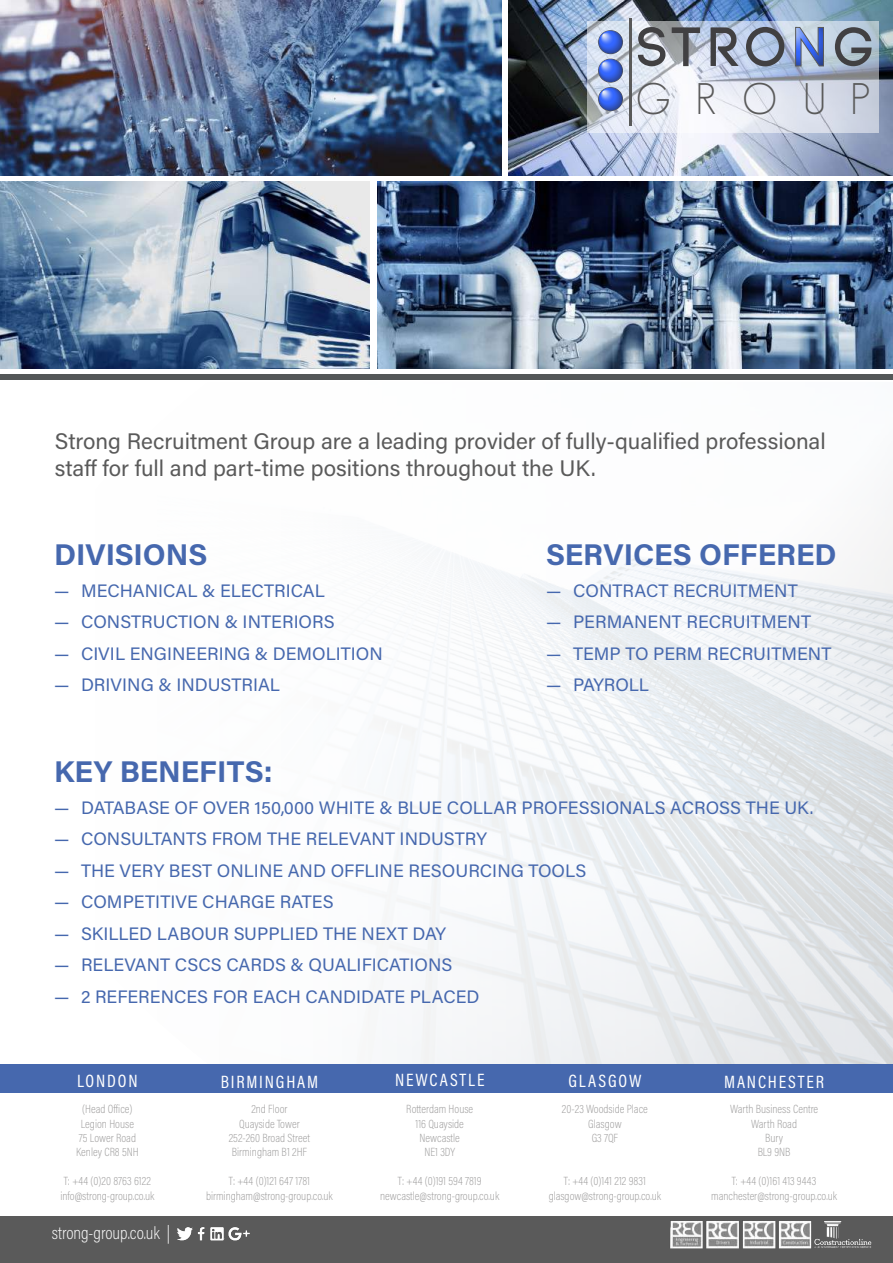
<style>
.page{position:relative;width:893px;height:1263px;background:#fff}
.page>*{position:absolute;margin:0;border:0;box-sizing:border-box;transform-origin:0 0}
.t1{font:700 55.05px "Code";letter-spacing:.15em;color:#414042}
.t2{font:300 43.35px "Geosans";letter-spacing:.6em;color:#5a5a5a}
.t3{font:700 30px "Acumin Pro";color:#4668ae}
.t4{font:22.5px/27px "Acumin Pro";color:#5a5a5a}
.t5{font:18px "Acumin Pro";color:#4668ae}
.t6{font:18px "Acumin Pro Cond";letter-spacing:.1em;color:#fff}
.t7{font:200 18px "Acumin Pro Cond";color:#fff}
.t8{font:200 12px/14.4px "Acumin Pro Cond";color:#9d9c9c;text-align:center}
.s1{color:rgb(255 255 255/0)}
</style>
<div class="page">
<div style="left:0;top:1215px;width:893px;height:48px;background:#5a5a5a"></div>
<div style="left:0;top:374px;width:893px;height:5px;background:#545758"></div>
<div style="left:0;top:1064px;width:893px;height:29px;background:#4668ae"></div>
<div style="left:0;top:402px;width:893px;height:663px;background:#231f20;opacity:.75"></div>
<img style="left:670px;top:1220px;width:202px;height:29px">
<img style="left:0;top:0;width:502px;height:175px">
<img style="left:0;top:182px;width:369px;height:187px">
<img style="left:509px;top:0;width:384px;height:175px">
<img style="left:378px;top:182px;width:515px;height:187px">
<svg style="left:587px;top:21px;width:292px;height:112px;background:#cdd5e3"></svg>
<div style="left:598px;top:59px;width:25px;height:23px;border:1px solid #5a5a5a;border-radius:50%"></div>
<div style="left:598px;top:88px;width:25px;height:23px;border:1px solid #5a5a5a;border-radius:50%"></div>
<div style="left:598px;top:31px;width:25px;height:23px;border:1px solid #5a5a5a;border-radius:50%"></div>
<svg style="left:599px;top:31px;width:23px;height:23px"></svg>
<svg style="left:599px;top:59px;width:23px;height:23px"></svg>
<svg style="left:599px;top:88px;width:23px;height:23px"></svg>
<svg style="left:795px;top:27px;width:28px;height:39px"></svg>
<hr style="left:629px;top:18px;width:3px;height:108px;background:#5a5a5a">
<img style="left:177px;top:1227px;width:72px;height:14px">
<h1 class="t1" style="left:638px;top:19px;width:238px">STRO<span class="s1">N</span>G</h1>
<h2 class="t2" style="left:636px;top:75px;width:236px">GROUP</h2>
<h3 class="t4" style="left:55px;top:427px;width:772px">Strong Recruitment Group are a leading provider of fully-qualified professional staff for full and part-time positions throughout the UK.</h3>
<h3 class="t3" style="left:54px;top:534px;width:155px">DIVISIONS</h3>
<h3 class="t5" style="left:54px;top:578px;width:272px">— MECHANICAL &amp; ELECTRICAL</h3>
<h3 class="t5" style="left:54px;top:609px;width:282px">— CONSTRUCTION &amp; INTERIORS</h3>
<h3 class="t5" style="left:54px;top:641px;width:330px">— CIVIL ENGINEERING &amp; DEMOLITION</h3>
<h3 class="t5" style="left:54px;top:672px;width:227px">— DRIVING &amp; INDUSTRIAL</h3>
<h3 class="t3" style="left:546px;top:534px;width:292px">SERVICES OFFERED</h3>
<h3 class="t5" style="left:546px;top:578px;width:253px">— CONTRACT RECRUITMENT</h3>
<h3 class="t5" style="left:546px;top:609px;width:267px">— PERMANENT RECRUITMENT</h3>
<h3 class="t5" style="left:546px;top:641px;width:287px">— TEMP TO PERM RECRUITMENT</h3>
<h3 class="t5" style="left:546px;top:672px;width:104px">— PAYROLL</h3>
<h3 class="t3" style="left:54px;top:750px;width:220px">KEY BENEFITS:</h3>
<h3 class="t5" style="left:54px;top:795px;width:761px">— DATABASE OF OVER 150,000 WHITE &amp; BLUE COLLAR PROFESSIONALS ACROSS THE UK.</h3>
<h3 class="t5" style="left:54px;top:826px;width:435px">— CONSULTANTS FROM THE RELEVANT INDUSTRY</h3>
<h3 class="t5" style="left:54px;top:858px;width:534px">— THE VERY BEST ONLINE AND OFFLINE RESOURCING TOOLS</h3>
<h3 class="t5" style="left:54px;top:889px;width:281px">— COMPETITIVE CHARGE RATES</h3>
<h3 class="t5" style="left:54px;top:921px;width:394px">— SKILLED LABOUR SUPPLIED THE NEXT DAY</h3>
<h3 class="t5" style="left:54px;top:952px;width:400px">— RELEVANT CSCS CARDS &amp; QUALIFICATIONS</h3>
<h3 class="t5" style="left:54px;top:984px;width:427px">— 2 REFERENCES FOR EACH CANDIDATE PLACED</h3>
<h3 class="t6" style="left:77px;top:1069px;width:62px">LONDON</h3>
<p class="t8" style="left:76px;top:1102px;width:64px">(Head Office)<br>Legion House<br>75 Lower Road<br>Kenley CR8 5NH</p>
<p class="t8" style="left:60px;top:1174px;width:96px;text-align:left">T: +44 (0)20 8763 6122 info@strong-group.co.uk</p>
<h3 class="t7" style="left:52px;top:1221px;width:120px">strong-group.co.uk |</h3>
<h3 class="t6" style="left:221px;top:1070px;width:99px">BIRMINGHAM</h3>
<p class="t8" style="left:229px;top:1102px;width:83px">2nd Floor<br>Quayside Tower<br>252-260 Broad Street<br>Birmingham B1 2HF</p>
<p class="t8" style="left:206px;top:1174px;width:128px">T: +44 (0)121 647 1781 birmingham@strong-group.co.uk</p>
<h3 class="t6" style="left:395px;top:1068px;width:91px">NEWCASTLE</h3>
<p class="t8" style="left:406px;top:1102px;width:68px">Rotterdam House<br>116 Quayside<br>Newcastle<br>NE1 3DY</p>
<p class="t8" style="left:380px;top:1174px;width:121px">T: +44 (0)191 594 7819 newcastle@strong-group.co.uk</p>
<h3 class="t6" style="left:568px;top:1069px;width:75px">GLASGOW</h3>
<p class="t8" style="left:562px;top:1102px;width:87px">20-23 Woodside Place<br>Glasgow<br>G3 7QF</p>
<p class="t8" style="left:549px;top:1174px;width:114px">T: +44 (0)141 212 9831 glasgow@strong-group.co.uk</p>
<h3 class="t6" style="left:724px;top:1070px;width:101px">MANCHESTER</h3>
<p class="t8" style="left:730px;top:1102px;width:90px">Warth Business Centre<br>Warth Road<br>Bury<br>BL9 9NB</p>
<p class="t8" style="left:711px;top:1174px;width:127px">T: +44 (0)161 413 9443 manchester@strong-group.co.uk</p>
</div>
